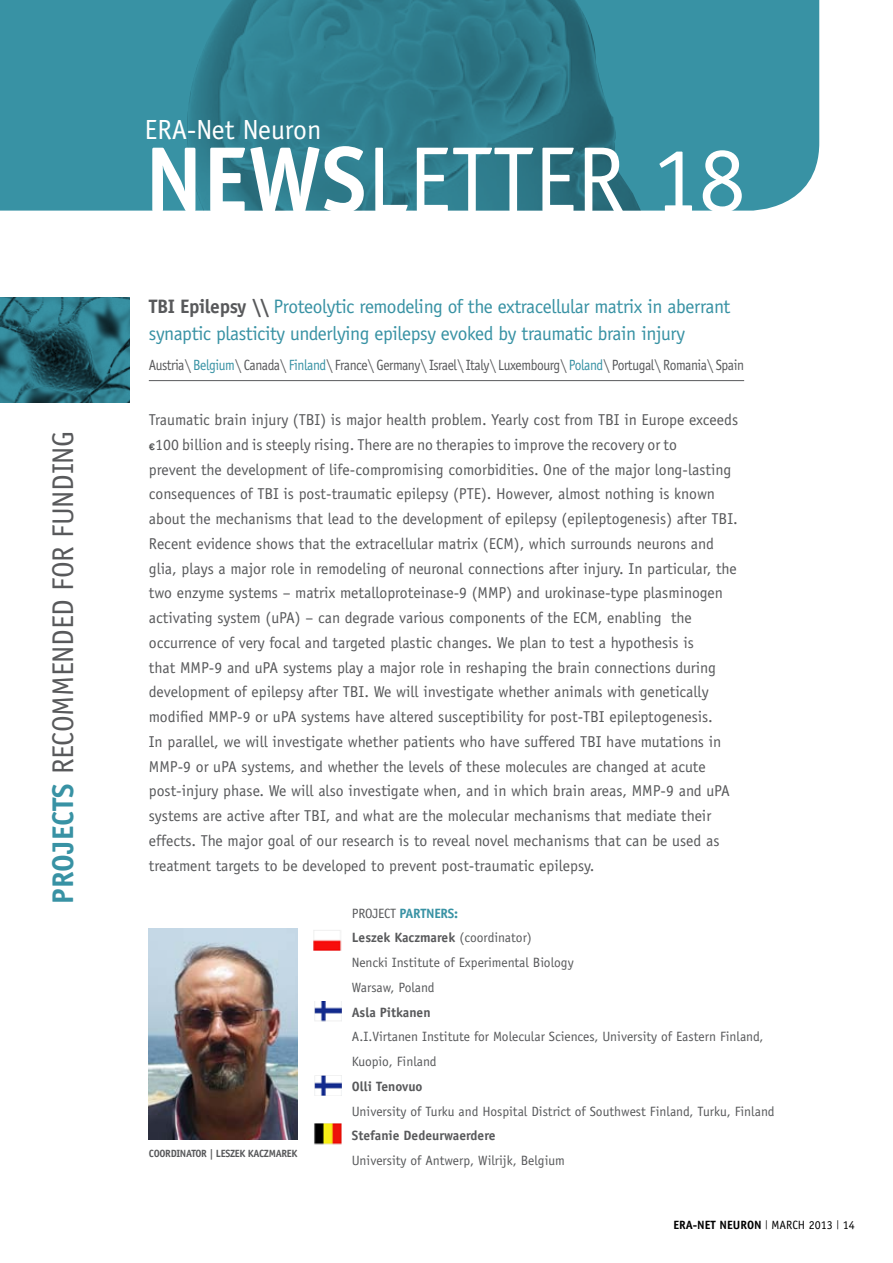
<style>
.page{position:relative;width:893px;height:1263px;background:#fff}
.page>*{position:absolute;margin:0;border:0;box-sizing:border-box;transform-origin:0 0}
.t1{font:93px "Officina Sans";color:#fff}
.t2{font:30px "Officina Sans";letter-spacing:-.01em;color:#58595b}
.t3{font:27.75px "Officina Sans";color:#fff}
.t4{font:19.5px/27px "Officina Sans";letter-spacing:-.02em;color:#3892a4}
.t5{font:15.75px/24.8px "Officina Sans";color:#58595b}
.t6{font:14.85px "Officina Sans";letter-spacing:-.03em;color:#58595b;scale:.91 1}
.t7{font:13.5px/24.8px "Officina Sans";color:#58595b}
.t8{font:700 13.5px "Officina Sans";color:#58595b}
.t9{font:700 12px "Officina Sans";color:#000}
.t10{font:12px "Officina Sans";color:#000}
.t11{font:700 10.5px "Officina Sans";letter-spacing:-.03em;color:#58595b}
.t12{font:9px "Officina Sans";color:#000}
.s1{font-weight:700;color:#3892a4}
.s2{font-weight:700}
.s3{font-weight:700;color:#58595b}
.s4{color:#3892a4}
.s5{font-family:"Win Soft Pro";font-weight:500}
</style>
<div class="page">
<div style="left:0;top:0;width:819px;height:211px;background:#3892a4"></div>
<img style="left:187px;top:0;width:470px;height:211px">
<img style="left:149px;top:929px;width:149px;height:210px">
<img style="left:0;top:298px;width:130px;height:105px">
<hr style="left:149px;top:380px;width:595px;height:1px;background:#58595b">
<img style="left:314px;top:1124px;width:27px;height:20px">
<img style="left:313px;top:930px;width:28px;height:20px">
<img style="left:315px;top:1001px;width:26px;height:20px">
<img style="left:315px;top:1075px;width:26px;height:20px">
<h2 class="t2" style="left:46px;top:903px;width:474px;rotate:-90deg"><span class="s1">PROJECTS</span> RECOMMENDED FOR FUNDING</h2>
<h3 class="t3" style="left:145px;top:113px;width:178px">ERA-Net Neuron</h3>
<h1 class="t1" style="left:145px;top:126px;width:602px"><span class="s2">NEWS</span>LETTER 18</h1>
<p class="t4" style="left:149px;top:293px;width:583px"><span class="s3">TBI Epilepsy \\</span> Proteolytic remodeling of the extracellular matrix in aberrant synaptic plasticity underlying epilepsy evoked by traumatic brain injury</p>
<p class="t6" style="left:149px;top:357px;width:656px">Austria\ <span class="s4">Belgium</span>\ Canada\ <span class="s4">Finland</span>\ France\ Germany\ Israel\ Italy\ Luxembourg\ <span class="s4">Poland</span>\ Portugal\ Romania\ Spain</p>
<p class="t5" style="left:149px;top:407px;width:591px">Traumatic brain injury (TBI) is major health problem. Yearly cost from TBI in Europe exceeds</p>
<p class="t5" style="left:149px;top:432px;width:530px"><span class="s5">€</span>100 billion and is steeply rising. There are no therapies to improve the recovery or to</p>
<p class="t5" style="left:149px;top:457px;width:584px">prevent the development of life-compromising comorbidities. One of the major long-lasting</p>
<p class="t5" style="left:149px;top:482px;width:568px">consequences of TBI is post-traumatic epilepsy (PTE .) However, almost nothing is known</p>
<p class="t5" style="left:149px;top:506px;width:590px">about the mechanisms that lead to the development of epilepsy (epileptogenesis) after TBI.</p>
<p class="t5" style="left:149px;top:531px;width:567px">Recent evidence shows that the extracellular matrix (ECM ,) which surrounds neurons and</p>
<p class="t5" style="left:149px;top:556px;width:589px">glia, plays a major role in remodeling of neuronal connections after injury. In particular, the</p>
<p class="t5" style="left:149px;top:581px;width:576px">two enzyme systems – matrix metalloproteinase-9 (MMP) and urokinase-type plasminogen</p>
<p class="t5" style="left:671px;top:605px;width:22px">the</p>
<p class="t5" style="left:149px;top:605px;width:583px">activating system (uPA) – can degrade various components of the ECM, enabling occurrence of very focal and targeted plastic changes. We plan to test a hypothesis is<br>that MMP-9 and uPA systems play a major role in reshaping the brain connections during development of epilepsy after TBI. We will investigate whether animals with genetically modified MMP-9 or uPA systems have altered susceptibility for post-TBI epileptogenesis.<br>In parallel, we will investigate whether patients who have suffered TBI have mutations in MMP-9 or uPA systems, and whether the levels of these molecules are changed at acute post-injury phase. We will also investigate when, and in which brain areas, MMP-9 and uPA systems are active after TBI, and what are the molecular mechanisms that mediate their effects. The major goal of our research is to reveal novel mechanisms that can be used as treatment targets to be developed to prevent post-traumatic epilepsy.</p>
<p class="t11" style="left:149px;top:1146px;width:150px">COORDINATOR | LESZEK KACZMAREK</p>
<p class="t7" style="left:352px;top:901px;width:223px">PROJECT <span class="s1">PARTNERS:<br></span><span class="s2">Leszek Kaczmarek</span> (coordinator(<br>Nencki Institute of Experimental Biology<br>Warsaw, Poland</p>
<p class="t8" style="left:352px;top:1004px;width:80px">Asla Pitkanen</p>
<p class="t7" style="left:352px;top:1024px;width:413px">.I.A Virtanen Institute for Molecular Sciences, University of Eastern Finland,<br>Kuopio, Finland</p>
<p class="t8" style="left:352px;top:1078px;width:72px">Olli Tenovuo</p>
<p class="t7" style="left:352px;top:1099px;width:424px">University of Turku and Hospital District of Southwest Finland, Turku, Finland</p>
<p class="t8" style="left:352px;top:1127px;width:145px">Stefanie Dedeurwaerdere</p>
<p class="t7" style="left:352px;top:1148px;width:215px">University of Antwerp, Wilrijk, Belgium</p>
<p class="t9" style="left:673px;top:1217px;width:90px">ERA-NET NEURON</p>
<p class="t10" style="left:771px;top:1217px;width:63px">MARCH 2013</p>
<p class="t12" style="left:765px;top:1219px;width:4px">|</p>
<p class="t12" style="left:836px;top:1219px;width:4px">|</p>
<p class="t10" style="left:843px;top:1217px;width:13px">14</p>
</div>
